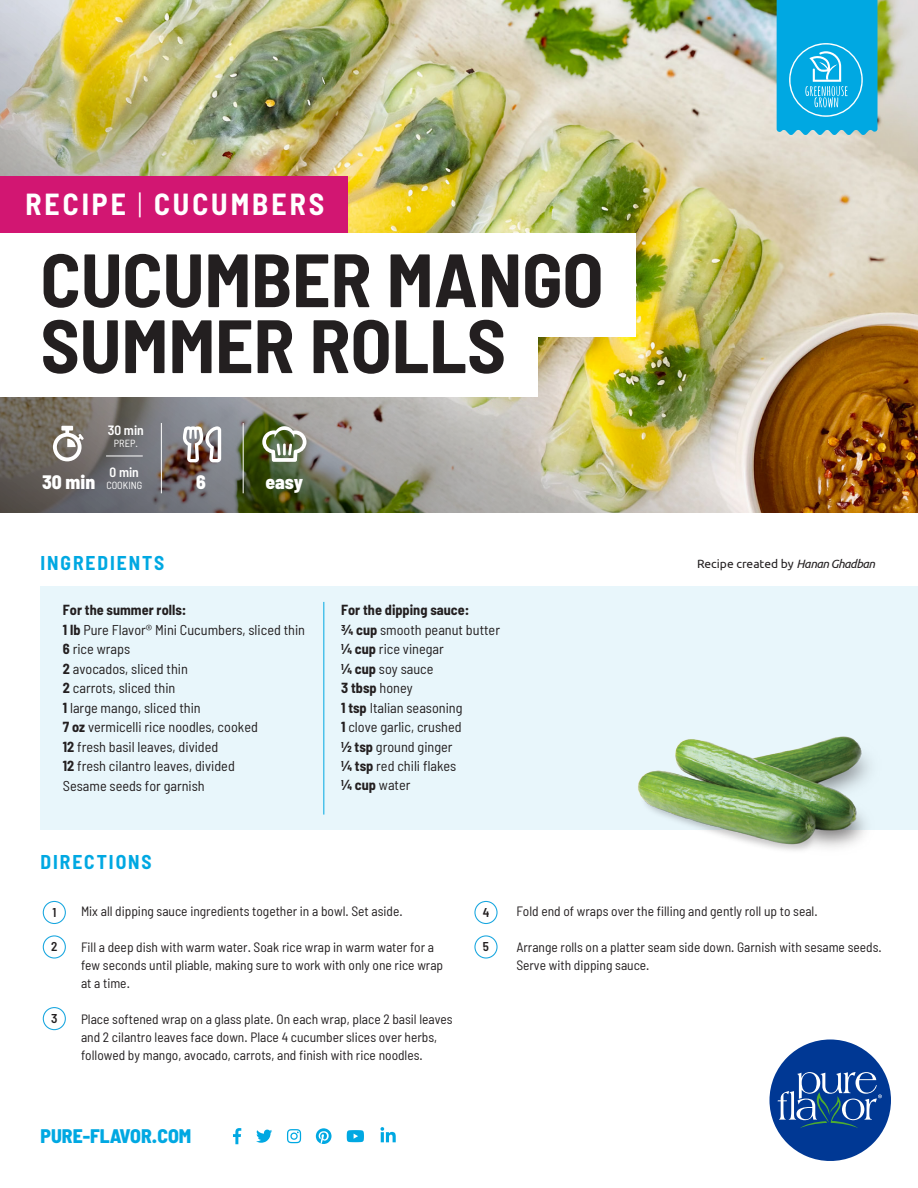
<style>
.page{position:relative;width:918px;height:1188px;background:#fff}
.page>*{position:absolute;margin:0;border:0;box-sizing:border-box;transform-origin:0 0}
.t1{font:700 semi-condensed 75.3px/65.8px "Barlow";color:#231f20}
.t2{font:700 semi-condensed 29.7px "Barlow";letter-spacing:.1em;color:#fff}
.t3{font:800 semi-condensed 19.65px "Barlow";color:#00a8e2}
.t4{font:700 semi-condensed 19.5px "Barlow";letter-spacing:.1em;color:#00a8e2}
.t5{font:800 semi-condensed 19.5px "Barlow";color:#fff}
.t6{font:semi-condensed 14.25px/19.5px "Barlow";color:#231f20}
.t7{font:semi-condensed 13.5px/18px "Barlow";color:#231f20}
.t8{font:600 semi-condensed 13.5px "Barlow";color:#fff}
.t9{font:600 semi-condensed 12.9px "Barlow";color:#231f20}
.t10{font:12px "Ubuntu";color:#231f20}
.t11{font:semi-condensed 10.35px "Barlow";color:#fff}
.s1{font-weight:300}
.s2{font-weight:700}
.s3{font-style:italic}
</style>
<div class="page">
<img style="left:0;top:0;width:918px;height:513px">
<div style="left:40px;top:587px;width:878px;height:243px;background:#e8f6fb"></div>
<svg style="left:183px;top:426px;width:38px;height:36px"></svg>
<svg style="left:262px;top:426px;width:45px;height:36px"></svg>
<svg style="left:53px;top:426px;width:31px;height:35px"></svg>
<hr style="left:161px;top:423px;width:1px;height:70px;background:#fff">
<hr style="left:243px;top:423px;width:1px;height:70px;background:#fff">
<hr style="left:106px;top:456px;width:37px;height:1px;background:#fff">
<svg style="left:769px;top:1040px;width:122px;height:121px"></svg>
<svg style="left:777px;top:0;width:101px;height:135px;background:#15aee2"></svg>
<svg style="left:233px;top:1128px;width:131px;height:16px"></svg>
<svg style="left:381px;top:1127px;width:15px;height:15px"></svg>
<div style="left:0;top:176px;width:347px;height:57px;background:#d21672"></div>
<div style="left:0;top:233px;width:636px;height:103px;background:#fff"></div>
<div style="left:0;top:293px;width:538px;height:103px;background:#fff"></div>
<div style="left:43px;top:901px;width:23px;height:23px;border:1px solid #17a6df;border-radius:50%"></div>
<div style="left:43px;top:935px;width:23px;height:24px;border:1px solid #17a6df;border-radius:50%"></div>
<div style="left:474px;top:901px;width:24px;height:23px;border:1px solid #17a6df;border-radius:50%"></div>
<div style="left:474px;top:935px;width:24px;height:24px;border:1px solid #17a6df;border-radius:50%"></div>
<div style="left:43px;top:1007px;width:23px;height:23px;border:1px solid #17a6df;border-radius:50%"></div>
<img style="left:638px;top:736px;width:232px;height:115px">
<hr style="left:323px;top:602px;width:1px;height:213px;background:#00a8e2">
<h2 class="t2" style="left:26px;top:186px;width:300px">RECIPE <span class="s1">|</span> CUCUMBERS</h2>
<h1 class="t1" style="left:40px;top:245px;width:565px">CUCUMBER MANGO<br>SUMMER ROLLS</h1>
<p class="t8" style="left:108px;top:422px;width:38px">30 min</p>
<p class="t11" style="left:114px;top:437px;width:25px">PREP.</p>
<p class="t8" style="left:110px;top:463px;width:31px">0 min</p>
<p class="t11" style="left:106px;top:479px;width:37px">COOKING</p>
<h3 class="t5" style="left:42px;top:470px;width:55px">30 min</h3>
<h3 class="t5" style="left:196px;top:470px;width:11px">6</h3>
<h3 class="t5" style="left:265px;top:470px;width:39px">easy</h3>
<h3 class="t4" style="left:40px;top:551px;width:125px">INGREDIENTS</h3>
<p class="t6" style="left:63px;top:600px;width:244px"><span class="s2">For the summer rolls:<br>1 lb</span> Pure Flavor® Mini Cucumbers, sliced thin<br><span class="s2">6</span> rice wraps<br><span class="s2">2</span> avocados, sliced thin<br><span class="s2">2</span> carrots, sliced thin<br><span class="s2">1</span> large mango, sliced thin<br><span class="s2">7 oz</span> vermicelli rice noodles, cooked<br><span class="s2">12</span> fresh basil leaves, divided<br><span class="s2">12</span> fresh cilantro leaves, divided<br>Sesame seeds for garnish</p>
<p class="t6" style="left:341px;top:600px;width:160px"><span class="s2">For the dipping sauce:<br>¾ cup</span> smooth peanut butter <span class="s2">¼ cup</span> rice vinegar<br><span class="s2">¼ cup</span> soy sauce<br><span class="s2">3 tbsp</span> honey<br><span class="s2">1 tsp</span> Italian seasoning<br><span class="s2">1</span> clove garlic, crushed<br><span class="s2">½ tsp</span> ground ginger<br><span class="s2">¼ tsp</span> red chili flakes<br><span class="s2">¼ cup</span> water</p>
<p class="t10" style="left:697px;top:556px;width:179px">Recipe created by <span class="s3">Hanan Ghadban</span></p>
<h3 class="t4" style="left:40px;top:849px;width:113px">DIRECTIONS</h3>
<p class="t9" style="left:52px;top:904px;width:5px">1</p>
<p class="t9" style="left:51px;top:939px;width:8px">2</p>
<p class="t9" style="left:51px;top:1010px;width:8px">3</p>
<p class="t7" style="left:81px;top:902px;width:323px">Mix all dipping sauce ingredients together in a bowl. Set aside.</p>
<p class="t7" style="left:81px;top:938px;width:364px">Fill a deep dish with warm water. Soak rice wrap in warm water for a few seconds until pliable, making sure to work with only one rice wrap at a time.</p>
<p class="t7" style="left:81px;top:1010px;width:373px">Place softened wrap on a glass plate. On each wrap, place 2 basil leaves and 2 cilantro leaves face down. Place 4 cucumber slices over herbs, followed by mango, avocado, carrots, and finish with rice noodles.</p>
<p class="t9" style="left:483px;top:904px;width:8px">4</p>
<p class="t9" style="left:483px;top:939px;width:8px">5</p>
<p class="t7" style="left:516px;top:902px;width:303px">Fold end of wraps over the filling and gently roll up to seal.</p>
<p class="t7" style="left:516px;top:938px;width:367px">Arrange rolls on a platter seam side down. Garnish with sesame seeds.<br>Serve with dipping sauce.</p>
<h3 class="t3" style="left:40px;top:1124px;width:152px">PURE-FLAVOR.COM</h3>
</div>
